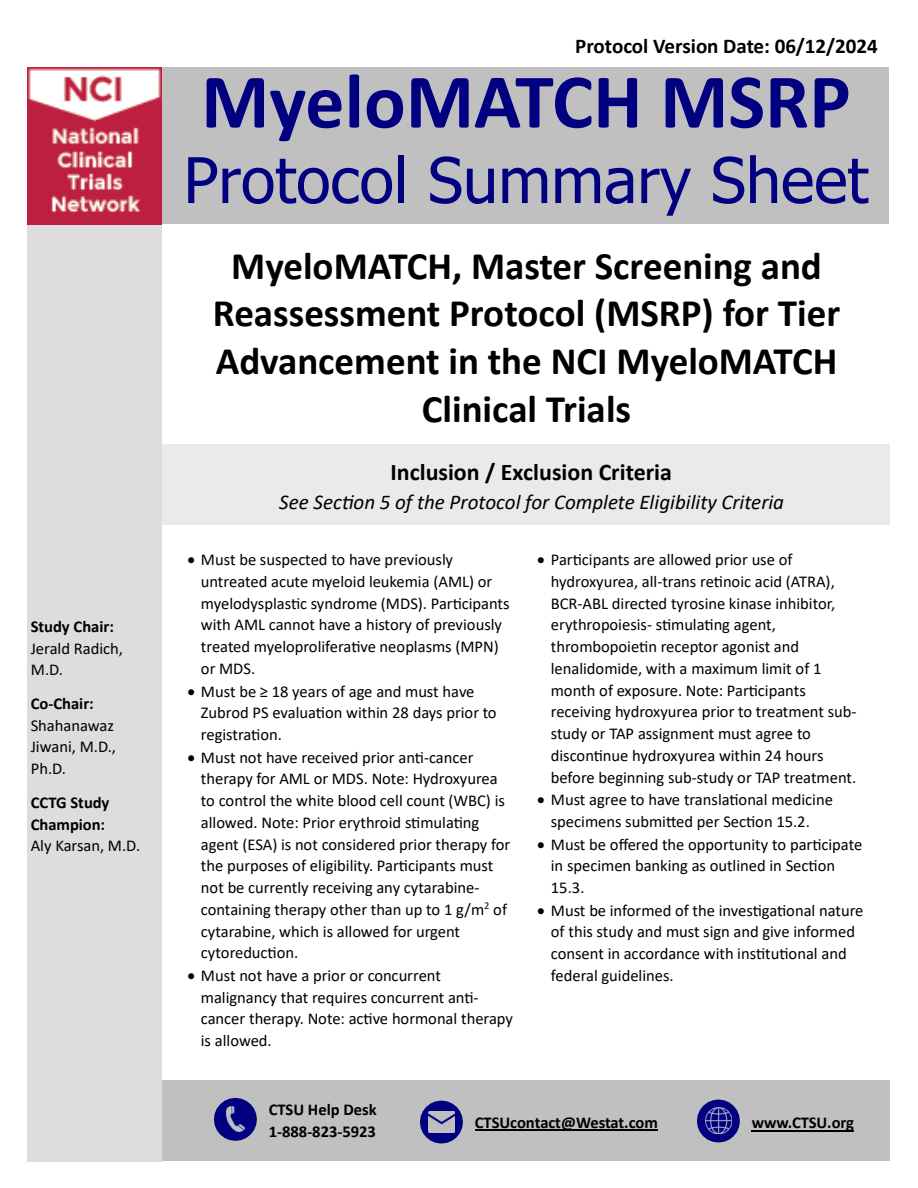
<style>
.page{position:relative;width:918px;height:1188px;background:#fff}
.page>*{position:absolute;margin:0;border:0;box-sizing:border-box;transform-origin:0 0}
.t1{font:700 78px "Calibri";color:#000080}
.t2{font:63px "Tahoma";color:#000080}
.t3{font:700 39px/47.7px "Calibri";color:#000;text-align:center}
.t4{font:700 24px "Calibri";color:#000}
.t5{font:italic 21px "Calibri";color:#000}
.t6{font:700 21px "Calibri";letter-spacing:-.005em;color:#000}
.t7{font:16.5px/21.8px "Calibri";letter-spacing:-.005em;color:#000}
.t8{font:700 16.5px/21.6px "Calibri";letter-spacing:-.005em;color:#000}
</style>
<div class="page">
<div style="left:27px;top:67px;width:135px;height:1095px;background:#ddd"></div>
<div style="left:161px;top:67px;width:728px;height:157px;background:#c0c0c0"></div>
<img style="left:27px;top:68px;width:135px;height:156px">
<div style="left:162px;top:444px;width:728px;height:81px;background:#eaeaea"></div>
<div style="left:162px;top:1080px;width:728px;height:81px;background:#c0c0c0"></div>
<svg style="left:214px;top:1098px;width:43px;height:43px"></svg>
<img style="left:226px;top:1106px;width:19px;height:26px">
<svg style="left:420px;top:1101px;width:43px;height:43px"></svg>
<img style="left:428px;top:1112px;width:26px;height:20px">
<hr style="left:475px;top:1130px;width:183px;height:1px;background:#000">
<svg style="left:697px;top:1100px;width:43px;height:43px"></svg>
<img style="left:705px;top:1108px;width:26px;height:26px">
<hr style="left:752px;top:1130px;width:102px;height:1px;background:#000">
<p class="t8" style="left:31px;top:615px;width:85px">Study Chair:</p>
<p class="t7" style="left:31px;top:637px;width:94px">Jerald Radich,<br>M.D.</p>
<p class="t8" style="left:31px;top:693px;width:65px">Co-Chair:</p>
<p class="t7" style="left:31px;top:714px;width:87px">Shahanawaz<br>Jiwani, M.D.,<br>Ph.D.</p>
<p class="t8" style="left:31px;top:792px;width:80px">CCTG Study<br>Champion:</p>
<p class="t7" style="left:31px;top:835px;width:111px">Aly Karsan, M.D.</p>
<p class="t6" style="left:575px;top:31px;width:304px">Protocol Version Date: 06/12/2024</p>
<h1 class="t1" style="left:201px;top:46px;width:651px">MyeloMATCH MSRP</h1>
<h2 class="t2" style="left:184px;top:138px;width:686px">Protocol Summary Sheet</h2>
<h3 class="t3" style="left:213px;top:241px;width:629px">MyeloMATCH, Master Screening and<br>Reassessment Protocol (MSRP) for Tier<br>Advancement in the NCI MyeloMATCH<br>Clinical Trials</h3>
<h3 class="t4" style="left:391px;top:455px;width:283px">Inclusion / Exclusion Criteria</h3>
<p class="t5" style="left:279px;top:487px;width:506px">See Section 5 of the Protocol for Complete Eligibility Criteria</p>
<p class="t7" style="left:201px;top:548px;width:310px;text-indent:-14px">• Must be suspected to have previously untreated acute myeloid leukemia (AML) or myelodysplastic syndrome (MDS). Participants with AML cannot have a history of previously treated myeloproliferative neoplasms (MPN) or MDS.</p>
<p class="t7" style="left:201px;top:680px;width:297px;text-indent:-14px">• Must be ≥ 18 years of age and must have<br>Zubrod PS evaluation within 28 days prior to registration.</p>
<p class="t7" style="left:201px;top:746px;width:311px;text-indent:-13px">• Must not have received prior anti-cancer therapy for AML or MDS. Note: Hydroxyurea to control the white blood cell count (WBC) is allowed. Note: Prior erythroid stimulating agent (ESA) is not considered prior therapy for the purposes of eligibility. Participants must not be currently receiving any cytarabine&shy;containing therapy other than up to 1 g/m<sup>2</sup> of cytarabine, which is allowed for urgent cytoreduction.</p>
<p class="t7" style="left:201px;top:964px;width:314px;text-indent:-13px">• Must not have a prior or concurrent malignancy that requires concurrent anti&shy;cancer therapy. Note: active hormonal therapy is allowed.</p>
<p class="t7" style="left:551px;top:548px;width:307px;text-indent:-13px">• Participants are allowed prior use of hydroxyurea, all-trans retinoic acid (ATRA), BCR-ABL directed tyrosine kinase inhibitor, erythropoiesis- stimulating agent, thrombopoietin receptor agonist and lenalidomide, with a maximum limit of 1 month of exposure. Note: Participants receiving hydroxyurea prior to treatment sub&shy;study or TAP assignment must agree to discontinue hydroxyurea within 24 hours before beginning sub-study or TAP treatment.</p>
<p class="t7" style="left:537px;top:789px;width:297px;text-align:center">• Must agree to have translational medicine specimens submitted per Section 15.2.</p>
<p class="t7" style="left:551px;top:833px;width:313px;text-indent:-14px">• Must be offered the opportunity to participate in specimen banking as outlined in Section<br>15.3.</p>
<p class="t7" style="left:551px;top:899px;width:314px;text-indent:-14px">• Must be informed of the investigational nature of this study and must sign and give informed consent in accordance with institutional and federal guidelines.</p>
<p class="t8" style="left:269px;top:1098px;width:110px">CTSU Help Desk<br>1-888-823-5923</p>
<p class="t8" style="left:475px;top:1112px;width:185px">CTSUcontact@Westat.com</p>
<p class="t8" style="left:752px;top:1112px;width:104px">www.CTSU.org</p>
</div>
